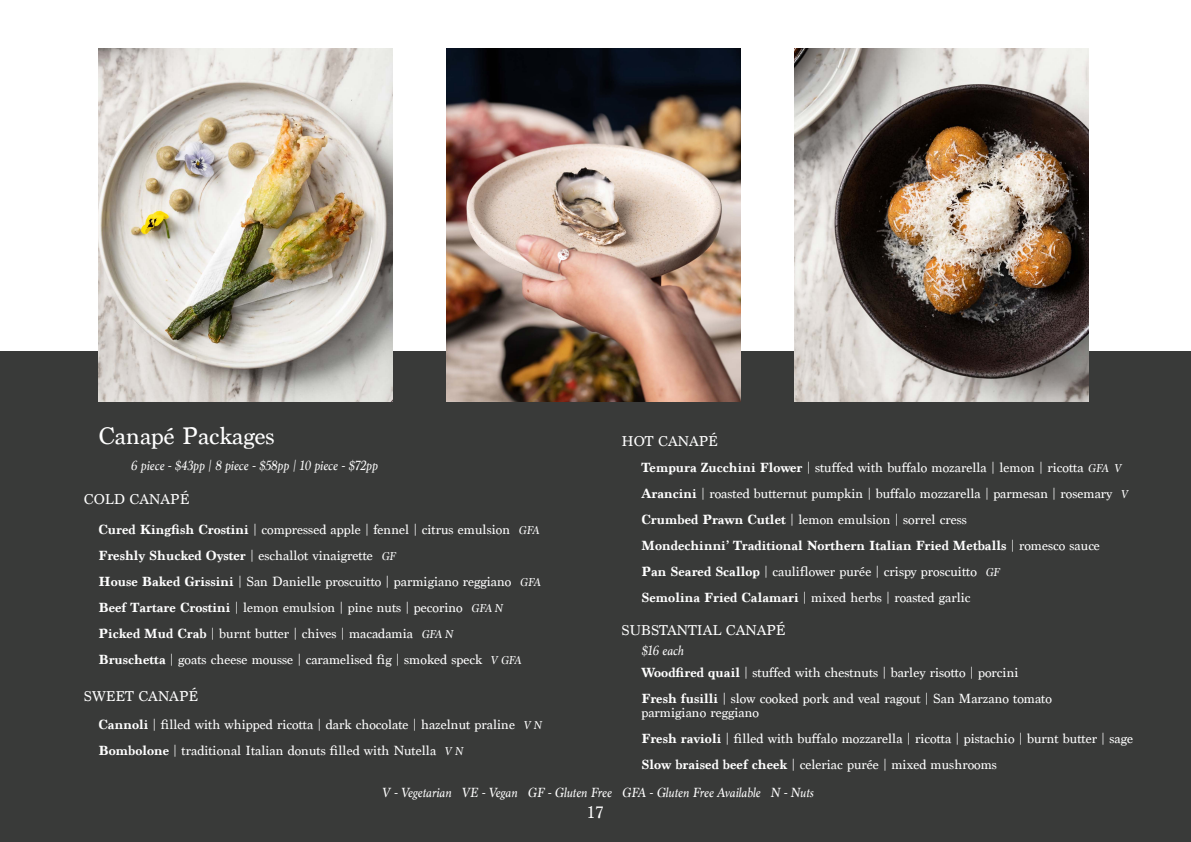
<style>
.page{position:relative;width:1191px;height:842px;background:#fff}
.page>*{position:absolute;margin:0;border:0;box-sizing:border-box;transform-origin:0 0}
.t1{font:25.2px "Marion";color:#fff}
.t2{font:17.5px "Marion";color:#fff}
.t3{font:15px "Marion";color:#fff}
.t4{font:14px/14px "Marion";color:#fff}
.t5{font:italic 14px "Marion";color:#fff}
.t6{font:700 14px "Marion";color:#fff}
.s1{font-weight:700}
.s2{font-style:italic;font-size:12px}
.s3{font-weight:400}
</style>
<div class="page">
<div style="left:0;top:351px;width:1191px;height:491px;background:#393a39"></div>
<img style="left:98px;top:49px;width:295px;height:352px">
<img style="left:446px;top:49px;width:295px;height:352px">
<img style="left:794px;top:49px;width:294px;height:352px">
<p class="t1" style="left:98px;top:421px;width:178px">Canapé Packages</p>
<p class="t5" style="left:131px;top:456px;width:248px">6 piece - $43pp | 8 piece - $58pp | 10 piece - $72pp</p>
<p class="t3" style="left:84px;top:490px;width:107px">COLD CANAPÉ</p>
<p class="t4" style="left:98px;top:522px;width:442px"><span class="s1">Cured Kingfish Crostini</span> | compressed apple | fennel | citrus emulsion <span class="s2">GFA</span></p>
<p class="t4" style="left:98px;top:548px;width:298px"><span class="s1">Freshly Shucked Oyster</span> | eschallot vinaigrette <span class="s2">GF</span></p>
<p class="t4" style="left:98px;top:574px;width:443px"><span class="s1">House Baked Grissini</span> | San Danielle proscuitto | parmigiano reggiano <span class="s2">GFA</span></p>
<p class="t4" style="left:98px;top:600px;width:406px"><span class="s1">Beef Tartare Crostini</span> | lemon emulsion | pine nuts | pecorino <span class="s2">GFA N</span></p>
<p class="t4" style="left:98px;top:626px;width:356px"><span class="s1">Picked Mud Crab</span> | burnt butter | chives | macadamia <span class="s2">GFA N</span></p>
<p class="t4" style="left:98px;top:652px;width:424px"><span class="s1">Bruschetta</span> | goats cheese mousse | caramelised fig | smoked speck <span class="s2">V GFA</span></p>
<p class="t3" style="left:84px;top:687px;width:116px">SWEET CANAPÉ</p>
<p class="t4" style="left:98px;top:717px;width:444px"><span class="s1">Cannoli</span> | filled with whipped ricotta | dark chocolate | hazelnut praline <span class="s2">V N</span></p>
<p class="t4" style="left:98px;top:743px;width:366px"><span class="s1">Bombolone</span> | traditional Italian donuts filled with Nutella <span class="s2">V N</span></p>
<p class="t3" style="left:621px;top:432px;width:98px">HOT CANAPÉ</p>
<p class="t4" style="left:641px;top:461px;width:481px"><span class="s1">Tempura Zucchini Flower</span> | stuffed with buffalo mozarella | lemon | ricotta <span class="s2">GFA V</span></p>
<p class="t4" style="left:641px;top:487px;width:488px"><span class="s1">Arancini</span> | roasted butternut pumpkin | buffalo mozzarella | parmesan | rosemary <span class="s2">V</span></p>
<p class="t4" style="left:641px;top:513px;width:327px"><span class="s1">Crumbed Prawn Cutlet</span> | lemon emulsion | sorrel cress</p>
<p class="t6" style="left:641px;top:537px;width:460px">Mondechinni’ Traditional Northern Italian Fried Metballs <span class="s3">| romesco sauce</span></p>
<p class="t4" style="left:641px;top:565px;width:359px"><span class="s1">Pan Seared Scallop</span> | cauliflower purée | crispy proscuitto <span class="s2">GF</span></p>
<p class="t4" style="left:641px;top:591px;width:330px"><span class="s1">Semolina Fried Calamari</span> | mixed herbs | roasted garlic</p>
<p class="t3" style="left:621px;top:621px;width:166px">SUBSTANTIAL CANAPÉ</p>
<p class="t5" style="left:641px;top:641px;width:44px">$16 each</p>
<p class="t4" style="left:641px;top:665px;width:378px"><span class="s1">Woodfired quail</span> | stuffed with chestnuts | barley risotto | porcini</p>
<p class="t4" style="left:641px;top:691px;width:412px"><span class="s1">Fresh fusilli</span> | slow cooked pork and veal ragout | San Marzano tomato parmigiano reggiano</p>
<p class="t4" style="left:641px;top:731px;width:493px"><span class="s1">Fresh ravioli</span> | filled with buffalo mozzarella | ricotta | pistachio | burnt butter | sage</p>
<p class="t4" style="left:641px;top:757px;width:357px"><span class="s1">Slow braised beef cheek</span> | celeriac purée | mixed mushrooms</p>
<p class="t5" style="left:382px;top:783px;width:433px">V - Vegetarian VE - Vegan GF - Gluten Free GFA - Gluten Free Available N - Nuts</p>
<p class="t2" style="left:588px;top:802px;width:17px">17</p>
</div>
